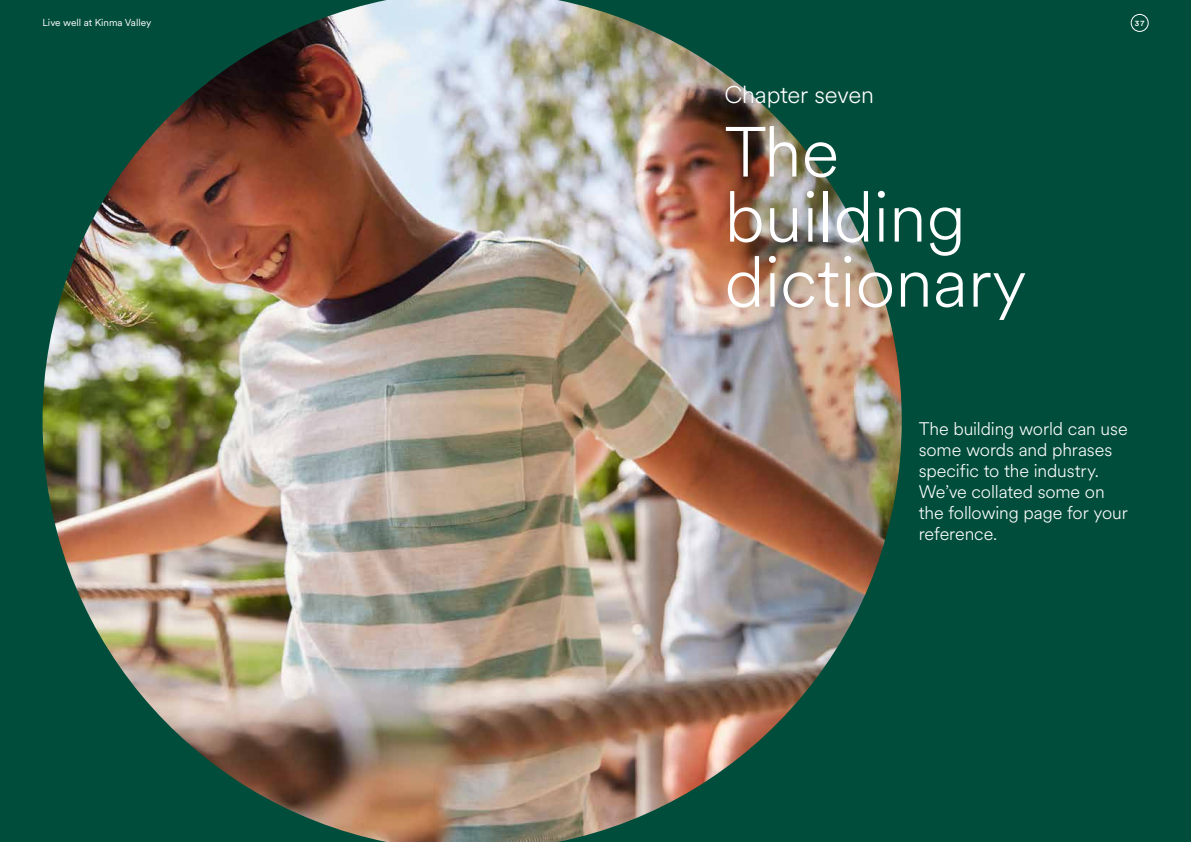
<style>
.page{position:relative;width:1191px;height:842px;background:#004d3b}
.page>*{position:absolute;margin:0;border:0;box-sizing:border-box;transform-origin:0 0}
.t1{font:300 70px/65px "Circular XX";color:#fff}
.t2{font:300 24px "Circular XX";letter-spacing:-.01em;color:#fff}
.t3{font:300 18px/21px "Circular XX";letter-spacing:-.005em;color:#fff}
.t4{font:10px "Circular XX";color:#fff}
.t5{font:500 8px "Circular Std";color:#fff}
</style>
<div class="page">
<img style="left:43px;top:0;width:858px;height:842px">
<div style="left:1131px;top:14px;width:17px;height:18px;border:1px solid #fff;border-radius:50%"></div>
<p class="t4" style="left:43px;top:16px;width:110px">Live well at Kinma Valley</p>
<p class="t5" style="left:1134px;top:18px;width:11px">37</p>
<h2 class="t2" style="left:724px;top:79px;width:151px">Chapter seven</h2>
<h1 class="t1" style="left:724px;top:117px;width:303px">The building dictionary</h1>
<p class="t3" style="left:918px;top:417px;width:210px">The building world can use some words and phrases specific to the industry.<br>We’ve collated some on the following page for your reference.</p>
</div>
